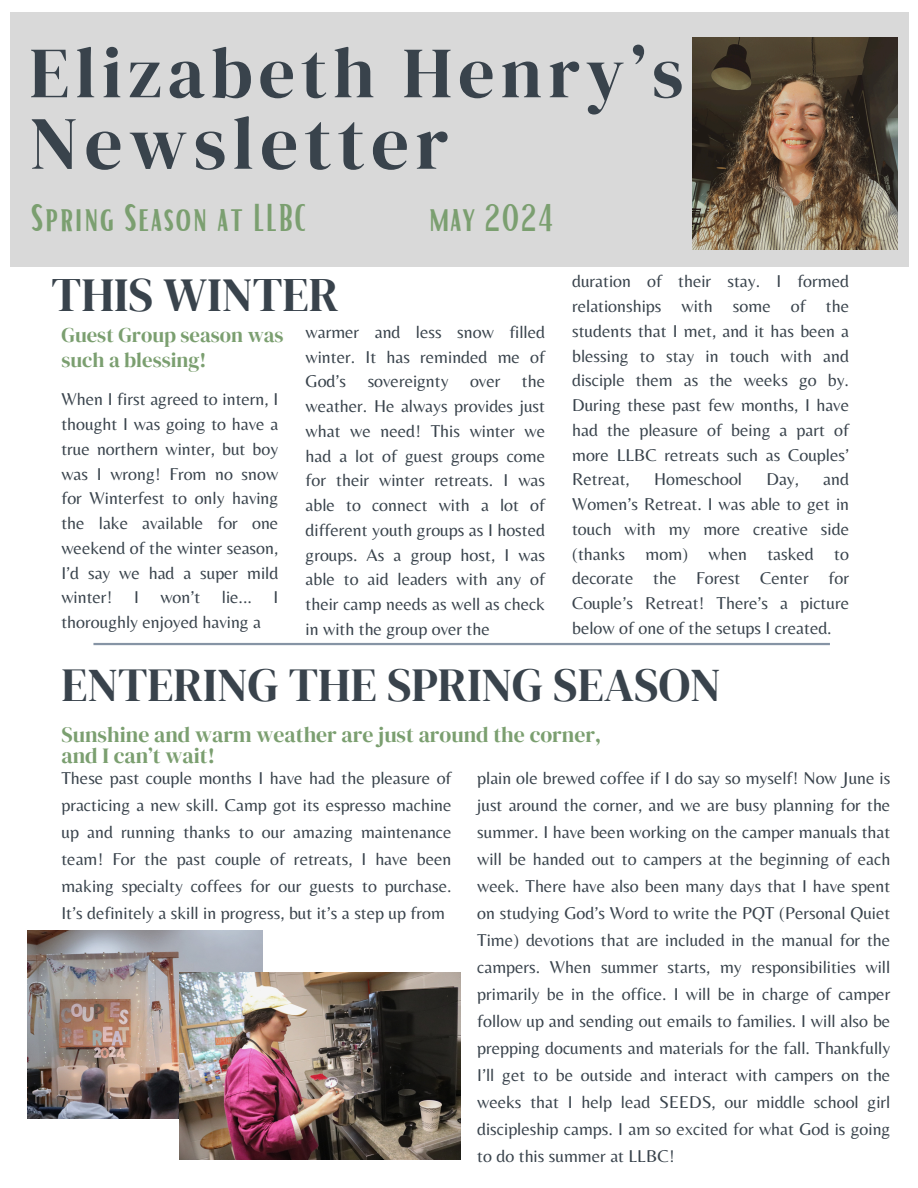
<style>
.page{position:relative;width:918px;height:1188px;background:#fff}
.page>*{position:absolute;margin:0;border:0;box-sizing:border-box;transform-origin:0 0}
.t1{font:75px "DM Serif Display";letter-spacing:.085em;color:#39434c}
.t2{font:72px "DM Serif Display";letter-spacing:.085em;color:#39434c}
.t3{font:47.55px "DM Serif Display";color:#39434c}
.t4{font:46.95px "DM Serif Display";color:#39434c}
.t5{font:37.65px "Bright";letter-spacing:.035em;color:#7b9f70}
.t6{font:21.75px/21.1px "DM Serif Display";color:#7b9f70}
.t7{font:20.7px/25.8px "DM Serif Display";color:#7b9f70}
.t8{font:17.85px/24.8px "Belleza";color:#39434c;text-align:justify}
</style>
<div class="page">
<div style="left:10px;top:12px;width:898px;height:255px;background:#d9d9d9"></div>
<hr style="left:93px;top:643px;width:737px;height:2px;background:#8694a5">
<img style="left:27px;top:930px;width:235px;height:188px">
<img style="left:179px;top:972px;width:281px;height:188px">
<img style="left:693px;top:37px;width:205px;height:213px">
<p class="t2" style="left:29px;top:23px;width:655px">Elizabeth Henry’s</p>
<h4 class="t1" style="left:29px;top:91px;width:420px">Newsletter</h4>
<h3 class="t5" style="left:31px;top:194px;width:277px">Spring Season at LLBC</h3>
<p class="t5" style="left:429px;top:193px;width:127px">may 2024</p>
<h3 class="t3" style="left:52px;top:262px;width:289px">THIS WINTER</h3>
<h2 class="t7" style="left:61px;top:321px;width:224px">Guest Group season was such a blessing!</h2>
<h4 class="t8" style="left:306px;top:319px;width:241px">warmer and less snow filled winter. It has reminded me of God’s sovereignty over the weather. He always provides just what we need! This winter we had a lot of guest groups come for their winter retreats. I was able to connect with a lot of different youth groups as I hosted groups. As a group host, I was able to aid leaders with any of their camp needs as well as check in with the group over the</h4>
<p class="t8" style="left:61px;top:387px;width:218px">When I first agreed to intern, I thought I was going to have a true northern winter, but boy was I wrong! From no snow for Winterfest to only having the lake available for one weekend of the winter season, I’d say we had a super mild winter! I won’t lie... I thoroughly enjoyed having a</p>
<p class="t8" style="left:572px;top:269px;width:278px">duration of their stay. I formed relationships with some of the students that I met, and it has been a blessing to stay in touch with and disciple them as the weeks go by.<br>During these past few months, I have had the pleasure of being a part of more LLBC retreats such as Couples’ Retreat,</p>
<p class="t8" style="left:572px;top:467px;width:278px;text-indent:251px">and Women’s Retreat. I was able to get in touch with my more creative side (thanks mom) when tasked to decorate the Forest Center for Couple’s Retreat! There’s a picture below of one of the setups I created.</p>
<p class="t8" style="left:654px;top:467px;width:90px">Homeschool</p>
<p class="t8" style="left:766px;top:467px;width:34px">Day,</p>
<p class="t4" style="left:61px;top:653px;width:661px">ENTERING THE SPRING SEASON</p>
<h2 class="t6" style="left:61px;top:724px;width:542px">Sunshine and warm weather are just around the corner, and I can’t wait!</h2>
<p class="t8" style="left:61px;top:764px;width:392px;line-height:27px">These past couple months I have had the pleasure of practicing a new skill. Camp got its espresso machine up and running thanks to our amazing maintenance team! For the past couple of retreats, I have been making specialty coffees for our guests to purchase.<br>It’s definitely a skill in progress, but it’s a step up from</p>
<p class="t8" style="left:477px;top:764px;width:415px;line-height:27px">plain ole brewed coffee if I do say so myself! Now June is just around the corner, and we are busy planning for the summer. I have been working on the camper manuals that will be handed out to campers at the beginning of each week. There have also been many days that I have spent on studying God’s Word to write the PQT (Personal Quiet Time) devotions that are included in the manual for the campers. When summer starts, my responsibilities will primarily be in the office. I will be in charge of camper follow up and sending out emails to families. I will also be prepping documents and materials for the fall. Thankfully I’ll get to be outside and interact with campers on the weeks that I help lead SEEDS, our middle school girl discipleship camps. I am so excited for what God is going to do this summer at LLBC!</p>
</div>
